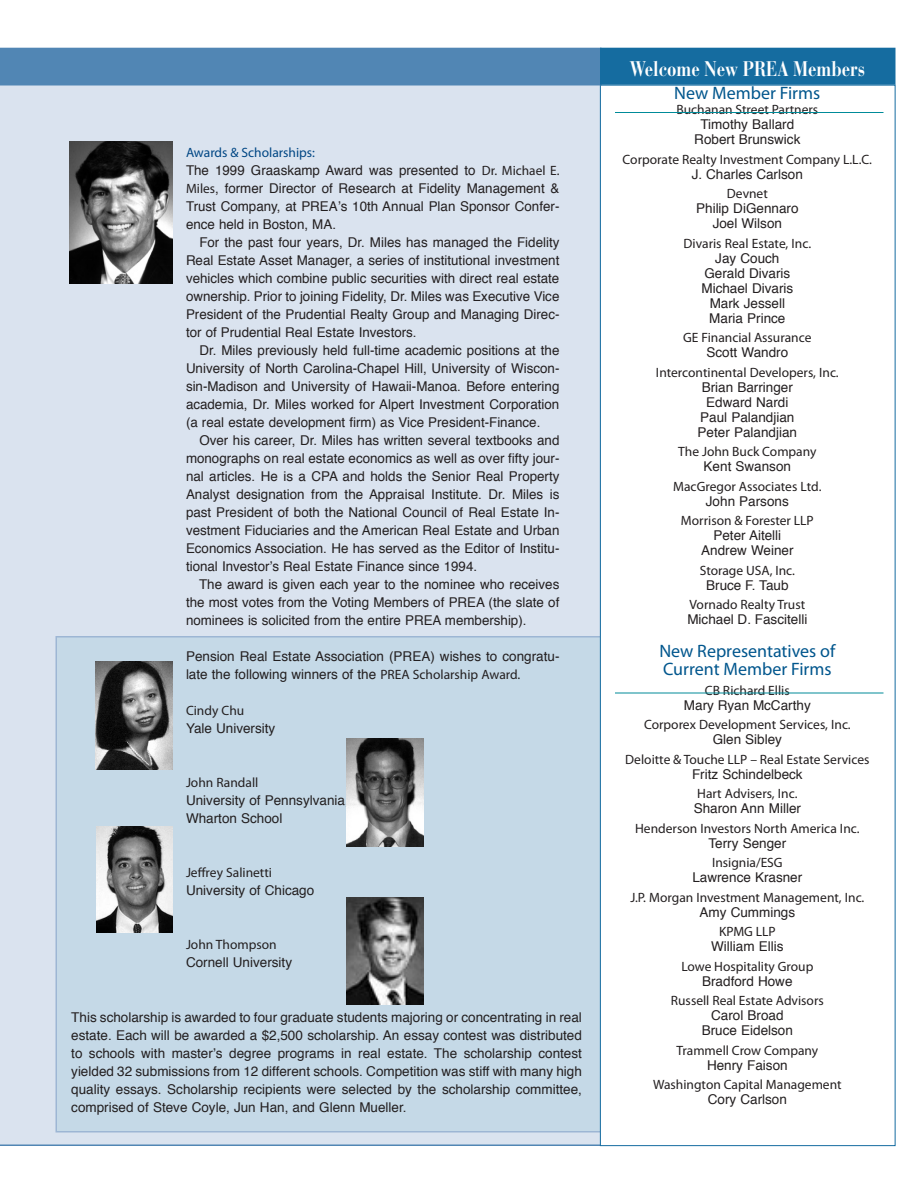
<style>
.page{position:relative;width:918px;height:1188px;background:#fff}
.page>*{position:absolute;margin:0;border:0;box-sizing:border-box;transform-origin:0 0}
.t1{font:700 21px "Bauer Bodoni";color:#fff;scale:.8 1}
.t2{font:18px "Myriad Pro";color:#00568d}
.t3{font:13.5px/18px "Helvetica";color:#231f20;text-align:justify}
.t4{font:13.5px "Myriad Pro";color:#231f20}
.t5{font:13.5px "Myriad Pro";color:#004684}
.s1{font-family:"Myriad Pro"}
</style>
<div class="page">
<div style="left:0;top:86px;width:600px;height:1060px;background:#dae3ef"></div>
<div style="left:56px;top:636px;width:546px;height:496px;background:#c5d9e7;border:2px solid #9db6d4"></div>
<div style="left:600px;top:85px;width:296px;height:1061px;background:#fff;border:1px solid #156ca0"></div>
<hr style="left:615px;top:693px;width:269px;height:1px;background:#008b99">
<div style="left:0;top:48px;width:602px;height:38px;background:#5186b4"></div>
<div style="left:600px;top:48px;width:296px;height:37px;background:#156ca0;border:2px solid #156ca0"></div>
<hr style="left:615px;top:112px;width:269px;height:1px;background:#008b99">
<img style="left:95px;top:661px;width:78px;height:109px">
<img style="left:347px;top:898px;width:77px;height:107px">
<img style="left:347px;top:739px;width:77px;height:108px">
<img style="left:96px;top:827px;width:77px;height:106px">
<img style="left:70px;top:141px;width:103px;height:142px">
<p class="t5" style="left:186px;top:144px;width:131px">Awards &amp; Scholarships:</p>
<p class="t3" style="left:186px;top:162px;width:375px">The 1999 Graaskamp Award was presented to <span class="s1">Dr. Michael E.<br>Miles</span>, former Director of Research at Fidelity Management &amp; Trust Company, at PREAʼs 10th Annual Plan Sponsor Confer&shy;ence held in Boston, MA.</p>
<p class="t3" style="left:186px;top:234px;width:375px;text-indent:13px">For the past four years, Dr. Miles has managed the Fidelity Real Estate Asset Manager, a series of institutional investment vehicles which combine public securities with direct real estate ownership. Prior to joining Fidelity, Dr. Miles was Executive Vice President of the Prudential Realty Group and Managing Direc&shy;tor of Prudential Real Estate Investors.</p>
<p class="t3" style="left:186px;top:342px;width:375px;text-indent:13px">Dr. Miles previously held full-time academic positions at the University of North Carolina-Chapel Hill, University of Wiscon&shy;sin-Madison and University of Hawaii-Manoa. Before entering academia, Dr. Miles worked for Alpert Investment Corporation (a real estate development firm) as Vice President-Finance.</p>
<p class="t3" style="left:186px;top:432px;width:375px;text-indent:13px">Over his career, Dr. Miles has written several textbooks and monographs on real estate economics as well as over fifty jour&shy;nal articles. He is a CPA and holds the Senior Real Property Analyst designation from the Appraisal Institute. Dr. Miles is past President of both the National Council of Real Estate In&shy;vestment Fiduciaries and the American Real Estate and Urban Economics Association. He has served as the Editor of Institu&shy;tional Investorʼs Real Estate Finance since 1994.</p>
<p class="t3" style="left:186px;top:576px;width:375px;text-indent:13px">The award is given each year to the nominee who receives the most votes from the Voting Members of PREA (the slate of nominees is solicited from the entire PREA membership).</p>
<p class="t3" style="left:186px;top:648px;width:375px">Pension Real Estate Association (PREA) wishes to congratu&shy;late the following winners of the <span class="s1">PREA Scholarship Award.</span></p>
<p class="t4" style="left:186px;top:702px;width:60px">Cindy Chu</p>
<p class="t3" style="left:186px;top:720px;width:91px">Yale University</p>
<p class="t4" style="left:186px;top:774px;width:74px">John Randall</p>
<p class="t3" style="left:186px;top:792px;width:164px">University of Pennsylvania,</p>
<p class="t3" style="left:186px;top:810px;width:98px">Wharton School</p>
<p class="t4" style="left:186px;top:864px;width:88px">Jeffrey Salinetti</p>
<p class="t3" style="left:186px;top:882px;width:130px">University of Chicago</p>
<p class="t4" style="left:186px;top:936px;width:92px">John Thompson</p>
<p class="t3" style="left:186px;top:954px;width:108px">Cornell University</p>
<p class="t3" style="left:71px;top:1009px;width:512px">This scholarship is awarded to four graduate students majoring or concentrating in real estate. Each will be awarded a $2,500 scholarship. An essay contest was distributed to schools with masterʼs degree programs in real estate. The scholarship contest yielded 32 submissions from 12 different schools. Competition was stiff with many high quality essays. Scholarship recipients were selected by the scholarship committee, comprised of Steve Coyle, Jun Han, and Glenn Mueller.</p>
<p class="t1" style="left:630px;top:56px;width:296px">Welcome New PREA Members</p>
<p class="t2" style="left:674px;top:82px;width:148px">New Member Firms</p>
<p class="t4" style="left:676px;top:101px;width:143px">Buchanan Street Partners</p>
<p class="t3" style="left:701px;top:116px;width:95px">Timothy Ballard</p>
<p class="t3" style="left:694px;top:131px;width:108px">Robert Brunswick</p>
<p class="t4" style="left:623px;top:151px;width:251px">Corporate Realty Investment Company L.L.C.</p>
<p class="t3" style="left:692px;top:165px;width:113px">J. Charles Carlson</p>
<p class="t4" style="left:727px;top:185px;width:43px">Devnet</p>
<p class="t3" style="left:696px;top:200px;width:104px">Philip DiGennaro</p>
<p class="t3" style="left:713px;top:215px;width:71px">Joel Wilson</p>
<p class="t4" style="left:684px;top:235px;width:129px">Divaris Real Estate, Inc.</p>
<p class="t3" style="left:715px;top:249px;width:66px">Jay Couch</p>
<p class="t3" style="left:704px;top:264px;width:87px">Gerald Divaris</p>
<p class="t3" style="left:701px;top:279px;width:93px">Michael Divaris</p>
<p class="t3" style="left:710px;top:294px;width:77px">Mark Jessell</p>
<p class="t3" style="left:709px;top:309px;width:78px">Maria Prince</p>
<p class="t4" style="left:683px;top:329px;width:130px">GE Financial Assurance</p>
<p class="t3" style="left:707px;top:344px;width:83px">Scott Wandro</p>
<p class="t4" style="left:656px;top:364px;width:184px">Intercontinental Developers, Inc.</p>
<p class="t3" style="left:702px;top:378px;width:93px">Brian Barringer</p>
<p class="t3" style="left:706px;top:393px;width:84px">Edward Nardi</p>
<p class="t3" style="left:700px;top:408px;width:96px">Paul Palandjian</p>
<p class="t3" style="left:698px;top:423px;width:101px">Peter Palandjian</p>
<p class="t4" style="left:678px;top:443px;width:140px">The John Buck Company</p>
<p class="t3" style="left:704px;top:458px;width:89px">Kent Swanson</p>
<p class="t4" style="left:673px;top:478px;width:150px">MacGregor Associates Ltd.</p>
<p class="t3" style="left:706px;top:492px;width:84px">John Parsons</p>
<p class="t4" style="left:681px;top:512px;width:134px">Morrison &amp; Forester LLP</p>
<p class="t3" style="left:713px;top:527px;width:69px">Peter Aitelli</p>
<p class="t3" style="left:701px;top:542px;width:94px">Andrew Weiner</p>
<p class="t4" style="left:700px;top:562px;width:97px">Storage USA, Inc.</p>
<p class="t3" style="left:706px;top:576px;width:84px">Bruce F. Taub</p>
<p class="t4" style="left:690px;top:596px;width:117px">Vornado Realty Trust</p>
<p class="t3" style="left:687px;top:611px;width:122px">Michael D. Fascitelli</p>
<p class="t2" style="left:659px;top:640px;width:178px">New Representatives of</p>
<p class="t2" style="left:663px;top:658px;width:170px">Current Member Firms</p>
<p class="t4" style="left:705px;top:682px;width:86px">CB Richard Ellis</p>
<p class="t3" style="left:684px;top:696px;width:128px">Mary Ryan McCarthy</p>
<p class="t4" style="left:644px;top:716px;width:208px">Corporex Development Services, Inc.</p>
<p class="t3" style="left:713px;top:731px;width:71px">Glen Sibley</p>
<p class="t4" style="left:625px;top:751px;width:246px">Deloitte &amp; Touche LLP – Real Estate Services</p>
<p class="t3" style="left:692px;top:765px;width:112px">Fritz Schindelbeck</p>
<p class="t4" style="left:697px;top:785px;width:102px">Hart Advisers, Inc.</p>
<p class="t3" style="left:694px;top:800px;width:109px">Sharon Ann Miller</p>
<p class="t4" style="left:635px;top:820px;width:226px">Henderson Investors North America Inc.</p>
<p class="t3" style="left:709px;top:834px;width:79px">Terry Senger</p>
<p class="t4" style="left:712px;top:854px;width:72px">Insignia/ESG</p>
<p class="t3" style="left:692px;top:869px;width:111px">Lawrence Krasner</p>
<p class="t4" style="left:630px;top:889px;width:236px">J.P. Morgan Investment Management, Inc.</p>
<p class="t3" style="left:700px;top:903px;width:97px">Amy Cummings</p>
<p class="t4" style="left:719px;top:923px;width:58px">KPMG LLP</p>
<p class="t3" style="left:711px;top:938px;width:74px">William Ellis</p>
<p class="t4" style="left:681px;top:958px;width:133px">Lowe Hospitality Group</p>
<p class="t3" style="left:702px;top:972px;width:92px">Bradford Howe</p>
<p class="t4" style="left:671px;top:992px;width:154px">Russell Real Estate Advisors</p>
<p class="t3" style="left:711px;top:1007px;width:74px">Carol Broad</p>
<p class="t3" style="left:702px;top:1022px;width:93px">Bruce Eidelson</p>
<p class="t4" style="left:676px;top:1042px;width:143px">Trammell Crow Company</p>
<p class="t3" style="left:707px;top:1056px;width:82px">Henry Faison</p>
<p class="t4" style="left:653px;top:1076px;width:190px">Washington Capital Management</p>
<p class="t3" style="left:708px;top:1091px;width:81px">Cory Carlson</p>
</div>
